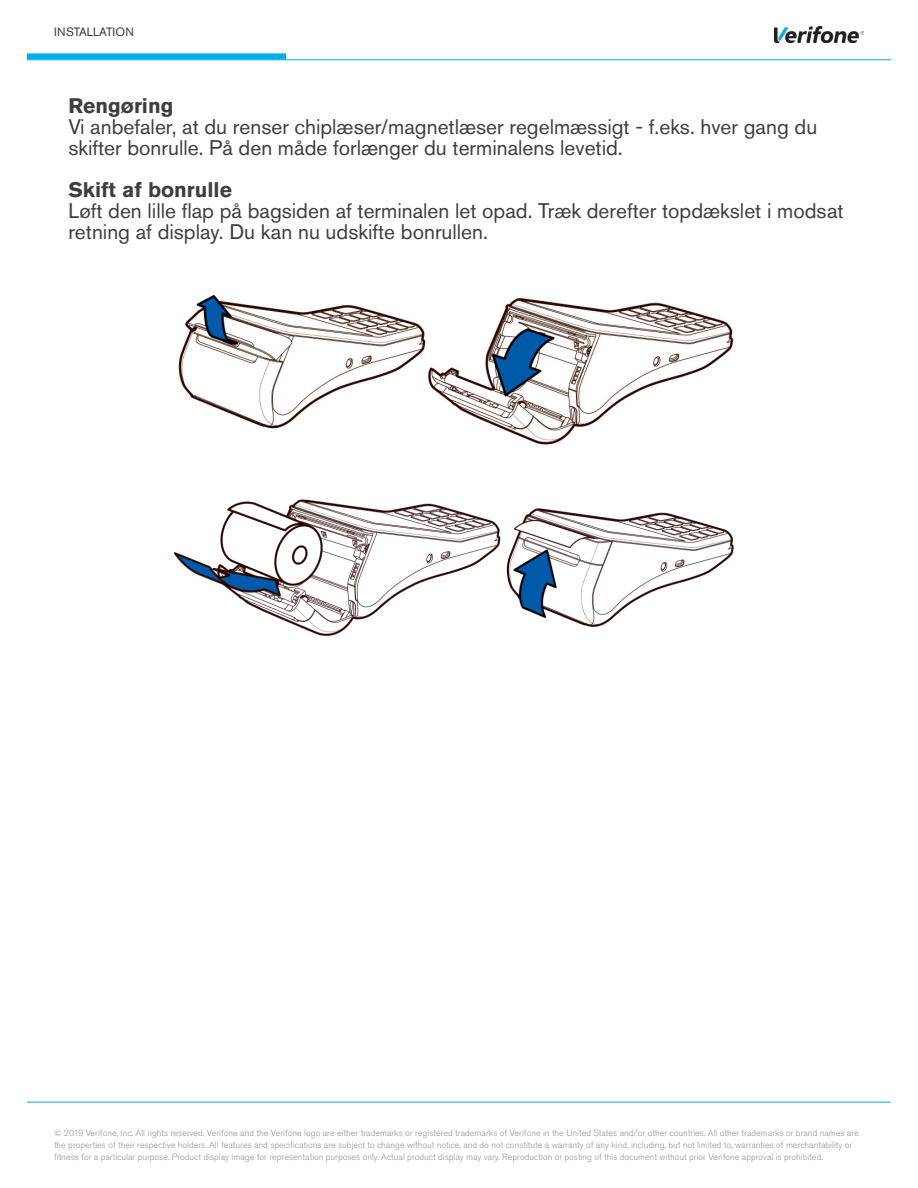
<style>
.page{position:relative;width:918px;height:1188px;background:#fff}
.page>*{position:absolute;margin:0;border:0;box-sizing:border-box;transform-origin:0 0}
.t1{font:21px/21px "Akzidenz Grotesk Pro";color:#3e3e3f}
.t2{font:700 21px "Akzidenz Grotesk Pro";color:#3e3e3f}
.Product_category{font:12px "Akzidenz Grotesk Pro";color:#3e3e3f}
.Copyright{font:300 9px/12px "Akzidenz Grotesk Pro";color:#939598}
</style>
<div class="page">
<hr style="left:27px;top:59px;width:864px;height:1px;background:#00aeef">
<hr style="left:27px;top:1102px;width:864px;height:1px;background:#00aeef">
<div style="left:27px;top:53px;width:259px;height:6px;background:#00aeef"></div>
<img style="left:775px;top:27px;width:89px;height:16px">
<img style="left:178px;top:295px;width:556px;height:150px">
<img style="left:174px;top:499px;width:560px;height:138px">
<p class="Product_category" style="left:54px;top:24px;width:82px">INSTALLATION</p>
<p class="t2" style="left:68px;top:92px;width:106px">Rengøring</p>
<p class="t1" style="left:68px;top:116px;width:750px">Vi anbefaler, at du renser chiplæser/magnetlæser regelmæssigt - f.eks. hver gang du skifter bonrulle. På den måde forlænger du terminalens levetid.</p>
<p class="t2" style="left:68px;top:176px;width:165px">Skift af bonrulle</p>
<p class="t1" style="left:68px;top:200px;width:777px">Løft den lille flap på bagsiden af terminalen let opad. Træk derefter topdækslet i modsat retning af display. Du kan nu udskifte bonrullen.</p>
<p class="Copyright" style="left:54px;top:1127px;width:806px">© 2019 Verifone, Inc. All rights reserved. Verifone and the Verifone logo are either trademarks or registered trademarks of Verifone in the United States and/or other countries. All other trademarks or brand names are the properties of their respective holders. All features and specifications are subject to change without notice, and do not constitute a warranty of any kind, including, but not limited to, warranties of merchantability or fitness for a particular purpose. Product display image for representation purposes only. Actual product display may vary. Reproduction or posting of this document without prior Verifone approval is prohibited.</p>
</div>
